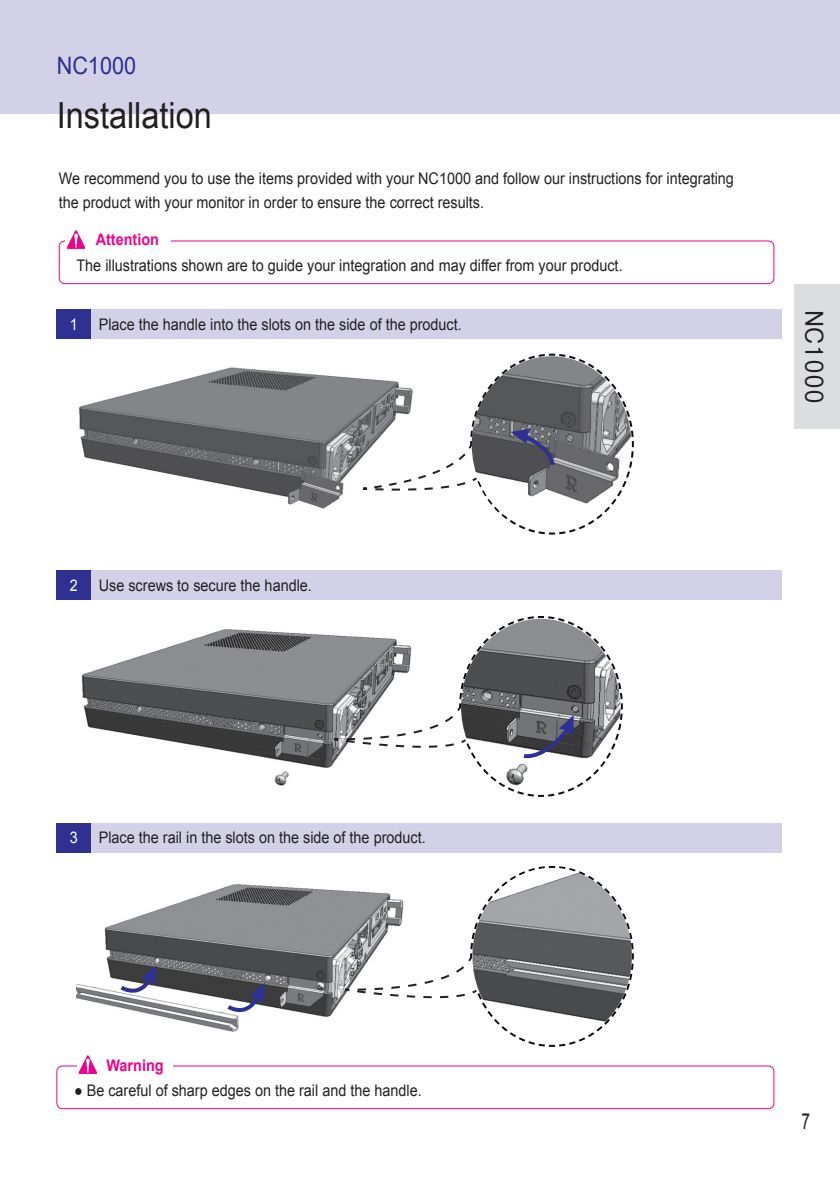
<style>
.page{position:relative;width:840px;height:1191px;background:#fff}
.page>*{position:absolute;margin:0;border:0;box-sizing:border-box;transform-origin:0 0}
.t1{font:36px "Arial";color:#231f20;scale:.9 1}
.t2{font:24px "Arial";color:#2e3092;scale:.9 1}
.t3{font:700 24px "HY Go Thic";color:#231f20}
.t4{font:22px "Arial";color:#231f20;scale:.7 1}
.t5{font:16px/24px "Arial";color:#231f20;scale:.9 1}
.t6{font:700 16px "Arial";color:#ed028c;scale:.9 1}
.t7{font:16px "Arial";color:#fff;scale:.9 1}
</style>
<div class="page">
<div style="left:0;top:0;width:839px;height:113px;background:#d3d1e8"></div>
<div style="left:90px;top:309px;width:691px;height:30px;background:#d3d1e8"></div>
<div style="left:57px;top:309px;width:34px;height:30px;background:#2e3092"></div>
<div style="left:90px;top:570px;width:691px;height:30px;background:#d3d1e8"></div>
<div style="left:57px;top:570px;width:34px;height:30px;background:#2e3092"></div>
<div style="left:90px;top:822px;width:691px;height:30px;background:#d3d1e8"></div>
<div style="left:57px;top:822px;width:34px;height:30px;background:#2e3092"></div>
<svg style="left:59px;top:230px;width:715px;height:54px"></svg>
<svg style="left:56px;top:1055px;width:718px;height:54px"></svg>
<img style="left:77px;top:884px;width:267px;height:147px">
<svg style="left:344px;top:866px;width:289px;height:180px"></svg>
<img style="left:472px;top:868px;width:159px;height:176px">
<svg style="left:120px;top:965px;width:36px;height:28px"></svg>
<svg style="left:227px;top:982px;width:38px;height:30px"></svg>
<img style="left:81px;top:629px;width:252px;height:157px">
<svg style="left:333px;top:616px;width:289px;height:181px"></svg>
<img style="left:79px;top:367px;width:284px;height:142px">
<svg style="left:363px;top:354px;width:270px;height:180px"></svg>
<div style="left:794px;top:284px;width:45px;height:144px;background:#dcdddf"></div>
<h2 class="t2" style="left:57px;top:50px;width:90px">NC1000</h2>
<h1 class="t1" style="left:57px;top:91px;width:174px">Installation</h1>
<p class="t5" style="left:59px;top:166px;width:751px">We recommend you to use the items provided with your NC1000 and follow our instructions for integrating the product with your monitor in order to ensure the correct results.</p>
<p class="t6" style="left:96px;top:228px;width:72px">Attention</p>
<p class="t5" style="left:76px;top:254px;width:608px">The illustrations shown are to guide your integration and may differ from your product.</p>
<p class="t7" style="left:70px;top:314px;width:10px">1</p>
<p class="t5" style="left:99px;top:312px;width:404px">Place the handle into the slots on the side of the product.</p>
<p class="t7" style="left:70px;top:574px;width:10px">2</p>
<p class="t5" style="left:99px;top:573px;width:238px">Use screws to secure the handle.</p>
<h2 class="t3" style="left:825px;top:310px;width:95px;rotate:90deg">NC1000</h2>
<p class="t7" style="left:70px;top:827px;width:10px">3</p>
<p class="t5" style="left:99px;top:826px;width:364px">Place the rail in the slots on the side of the product.</p>
<p class="t6" style="left:106px;top:1054px;width:65px">Warning</p>
<p class="t5" style="left:74px;top:1078px;width:387px">● Be careful of sharp edges on the rail and the handle.</p>
<h3 class="t4" style="left:801px;top:1107px;width:14px">7</h3>
</div>
